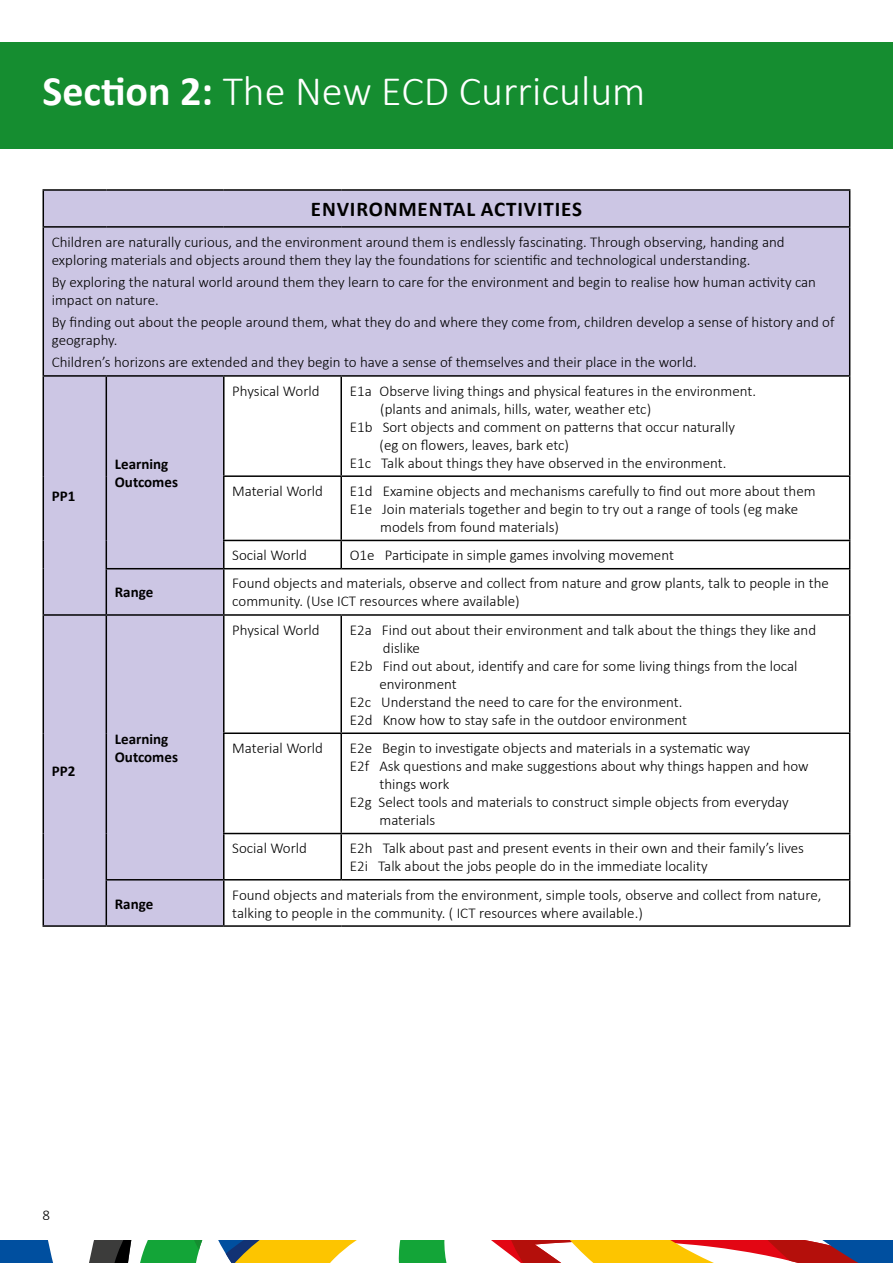
<style>
.page{position:relative;width:893px;height:1263px;background:#fff}
.page>*{position:absolute;margin:0;border:0;box-sizing:border-box;transform-origin:0 0}
.t1{font:300 42px "Calibri";color:#fff}
.t2{font:700 21px "Calibri";letter-spacing:.04em;color:#000}
.t3{font:300 15px/18px "Calibri";color:#000}
.t4{font:700 15px/18px "Calibri";color:#000}
.s1{font-weight:700}
</style>
<div class="page">
<svg style="left:0;top:1240px;width:892px;height:23px"></svg>
<div style="left:44px;top:191px;width:805px;height:734px;background:#ccc6e4"></div>
<svg style="left:225px;top:377px;width:624px;height:548px"></svg>
<hr style="left:43px;top:189px;width:63px;height:2px;background:#000">
<hr style="left:43px;top:191px;width:1px;height:35px;background:#000">
<hr style="left:106px;top:189px;width:118px;height:2px;background:#000">
<hr style="left:224px;top:189px;width:117px;height:2px;background:#000">
<hr style="left:341px;top:189px;width:509px;height:2px;background:#000">
<hr style="left:849px;top:191px;width:1px;height:35px;background:#000">
<hr style="left:43px;top:377px;width:1px;height:99px;background:#000">
<hr style="left:106px;top:377px;width:1px;height:99px;background:#000">
<hr style="left:223px;top:377px;width:2px;height:98px;background:#000">
<hr style="left:340px;top:377px;width:2px;height:98px;background:#000">
<hr style="left:849px;top:377px;width:1px;height:98px;background:#000">
<hr style="left:43px;top:476px;width:1px;height:64px;background:#000">
<hr style="left:106px;top:476px;width:1px;height:64px;background:#000">
<hr style="left:223px;top:475px;width:118px;height:2px;background:#000">
<hr style="left:223px;top:477px;width:2px;height:63px;background:#000">
<hr style="left:341px;top:475px;width:509px;height:2px;background:#000">
<hr style="left:340px;top:477px;width:2px;height:63px;background:#000">
<hr style="left:849px;top:477px;width:1px;height:63px;background:#000">
<svg style="left:43px;top:540px;width:1px;height:29px"></svg>
<svg style="left:106px;top:540px;width:1px;height:28px"></svg>
<hr style="left:223px;top:540px;width:118px;height:1px;background:#000">
<hr style="left:223px;top:541px;width:2px;height:27px;background:#000">
<hr style="left:341px;top:540px;width:509px;height:1px;background:#000">
<hr style="left:340px;top:541px;width:2px;height:27px;background:#000">
<svg style="left:849px;top:541px;width:1px;height:27px"></svg>
<hr style="left:43px;top:569px;width:1px;height:45px;background:#000">
<hr style="left:106px;top:568px;width:118px;height:1px;background:#000">
<hr style="left:106px;top:569px;width:1px;height:45px;background:#000">
<hr style="left:224px;top:568px;width:117px;height:1px;background:#000">
<hr style="left:223px;top:569px;width:2px;height:45px;background:#000">
<hr style="left:341px;top:568px;width:509px;height:1px;background:#000">
<hr style="left:849px;top:569px;width:1px;height:45px;background:#000">
<hr style="left:43px;top:614px;width:63px;height:2px;background:#000">
<hr style="left:43px;top:616px;width:1px;height:117px;background:#000">
<hr style="left:106px;top:614px;width:118px;height:2px;background:#000">
<hr style="left:106px;top:616px;width:1px;height:117px;background:#000">
<hr style="left:224px;top:614px;width:117px;height:2px;background:#000">
<hr style="left:223px;top:616px;width:2px;height:116px;background:#000">
<hr style="left:341px;top:614px;width:509px;height:2px;background:#000">
<hr style="left:340px;top:616px;width:2px;height:116px;background:#000">
<hr style="left:849px;top:616px;width:1px;height:116px;background:#000">
<hr style="left:43px;top:733px;width:1px;height:100px;background:#000">
<hr style="left:106px;top:733px;width:1px;height:100px;background:#000">
<hr style="left:223px;top:732px;width:118px;height:2px;background:#000">
<hr style="left:223px;top:734px;width:2px;height:99px;background:#000">
<hr style="left:341px;top:732px;width:509px;height:2px;background:#000">
<hr style="left:340px;top:734px;width:2px;height:99px;background:#000">
<hr style="left:849px;top:734px;width:1px;height:99px;background:#000">
<hr style="left:43px;top:833px;width:1px;height:47px;background:#000">
<hr style="left:106px;top:833px;width:1px;height:46px;background:#000">
<hr style="left:223px;top:833px;width:118px;height:1px;background:#000">
<hr style="left:223px;top:834px;width:2px;height:45px;background:#000">
<hr style="left:341px;top:833px;width:509px;height:1px;background:#000">
<hr style="left:340px;top:834px;width:2px;height:45px;background:#000">
<hr style="left:849px;top:834px;width:1px;height:45px;background:#000">
<hr style="left:43px;top:880px;width:1px;height:45px;background:#000">
<hr style="left:106px;top:879px;width:118px;height:1px;background:#000">
<hr style="left:106px;top:880px;width:1px;height:45px;background:#000">
<hr style="left:224px;top:879px;width:117px;height:1px;background:#000">
<hr style="left:223px;top:880px;width:2px;height:45px;background:#000">
<hr style="left:341px;top:879px;width:509px;height:1px;background:#000">
<hr style="left:849px;top:880px;width:1px;height:45px;background:#000">
<hr style="left:43px;top:925px;width:63px;height:2px;background:#000">
<hr style="left:106px;top:925px;width:118px;height:2px;background:#000">
<hr style="left:224px;top:925px;width:117px;height:2px;background:#000">
<hr style="left:341px;top:925px;width:509px;height:2px;background:#000">
<hr style="left:43px;top:228px;width:1px;height:147px;background:#000">
<hr style="left:43px;top:226px;width:63px;height:2px;background:#000">
<hr style="left:106px;top:226px;width:118px;height:2px;background:#000">
<hr style="left:224px;top:226px;width:117px;height:2px;background:#000">
<hr style="left:341px;top:226px;width:509px;height:2px;background:#000">
<hr style="left:849px;top:228px;width:1px;height:147px;background:#000">
<hr style="left:43px;top:375px;width:63px;height:2px;background:#000">
<hr style="left:106px;top:375px;width:118px;height:2px;background:#000">
<hr style="left:224px;top:375px;width:117px;height:2px;background:#000">
<hr style="left:341px;top:375px;width:509px;height:2px;background:#000">
<div style="left:0;top:43px;width:892px;height:106px;background:#158d30"></div>
<h1 class="t1" style="left:43px;top:74px;width:604px"><span class="s1">Section 2:</span> The New ECD Curriculum</h1>
<h2 class="t2" style="left:311px;top:196px;width:273px">ENVIRONMENTAL ACTIVITIES</h2>
<p class="t3" style="left:52px;top:234px;width:734px">Children are naturally curious, and the environment around them is endlessly fascinating. Through observing, handing and exploring materials and objects around them they lay the foundations for scientific and technological understanding.</p>
<p class="t3" style="left:52px;top:274px;width:766px">By exploring the natural world around them they learn to care for the environment and begin to realise how human activity can impact on nature.</p>
<p class="t3" style="left:52px;top:314px;width:784px">By finding out about the people around them, what they do and where they come from, children develop a sense of history and of geography.</p>
<p class="t3" style="left:52px;top:355px;width:647px">Children’s horizons are extended and they begin to have a sense of themselves and their place in the world.</p>
<p class="t4" style="left:52px;top:487px;width:25px">PP1</p>
<p class="t4" style="left:52px;top:762px;width:25px">PP2</p>
<p class="t4" style="left:115px;top:455px;width:65px">Learning<br>Outcomes</p>
<p class="t3" style="left:232px;top:383px;width:89px">Physical World</p>
<p class="t3" style="left:350px;top:383px;width:408px">E1a Observe living things and physical features in the environment.</p>
<p class="t3" style="left:380px;top:401px;width:272px">(plants and animals, hills, water, weather etc)</p>
<p class="t3" style="left:350px;top:419px;width:387px">E1b Sort objects and comment on patterns that occur naturally</p>
<p class="t3" style="left:379px;top:437px;width:191px">(eg on flowers, leaves, bark etc)</p>
<p class="t3" style="left:350px;top:455px;width:378px">E1c Talk about things they have observed in the environment.</p>
<p class="t3" style="left:232px;top:483px;width:92px">Material World</p>
<p class="t3" style="left:350px;top:483px;width:467px">E1d Examine objects and mechanisms carefully to find out more about them</p>
<p class="t3" style="left:350px;top:501px;width:450px">E1e Join materials together and begin to try out a range of tools (eg make</p>
<p class="t3" style="left:380px;top:519px;width:180px">models from found materials)</p>
<p class="t3" style="left:232px;top:547px;width:76px">Social World</p>
<p class="t3" style="left:350px;top:547px;width:326px">O1e Participate in simple games involving movement</p>
<p class="t4" style="left:115px;top:583px;width:40px">Range</p>
<p class="t3" style="left:232px;top:576px;width:598px">Found objects and materials, observe and collect from nature and grow plants, talk to people in the community. (Use ICT resources where available)</p>
<p class="t4" style="left:115px;top:730px;width:65px">Learning<br>Outcomes</p>
<p class="t3" style="left:232px;top:622px;width:89px">Physical World</p>
<p class="t3" style="left:350px;top:622px;width:468px">E2a Find out about their environment and talk about the things they like and</p>
<p class="t3" style="left:383px;top:640px;width:39px">dislike</p>
<p class="t3" style="left:350px;top:658px;width:449px">E2b Find out about, identify and care for some living things from the local</p>
<p class="t3" style="left:380px;top:676px;width:79px">environment</p>
<p class="t3" style="left:350px;top:694px;width:334px">E2c Understand the need to care for the environment.</p>
<p class="t3" style="left:350px;top:712px;width:339px">E2d Know how to stay safe in the outdoor environment</p>
<p class="t3" style="left:232px;top:740px;width:92px">Material World</p>
<p class="t3" style="left:350px;top:740px;width:402px">E2e Begin to investigate objects and materials in a systematic way</p>
<p class="t3" style="left:350px;top:758px;width:460px">E2f Ask questions and make suggestions about why things happen and how</p>
<p class="t3" style="left:380px;top:776px;width:71px">things work</p>
<p class="t3" style="left:350px;top:794px;width:440px">E2g Select tools and materials to construct simple objects from everyday</p>
<p class="t3" style="left:380px;top:812px;width:57px">materials</p>
<p class="t3" style="left:232px;top:840px;width:76px">Social World</p>
<p class="t3" style="left:350px;top:840px;width:456px">E2h Talk about past and present events in their own and their family’s lives<br>E2i Talk about the jobs people do in the immediate locality</p>
<p class="t4" style="left:115px;top:894px;width:40px">Range</p>
<p class="t3" style="left:232px;top:887px;width:591px">Found objects and materials from the environment, simple tools, observe and collect from nature, talking to people in the community. ( ICT resources where available.)</p>
<p class="t3" style="left:43px;top:1208px;width:9px">8</p>
</div>
